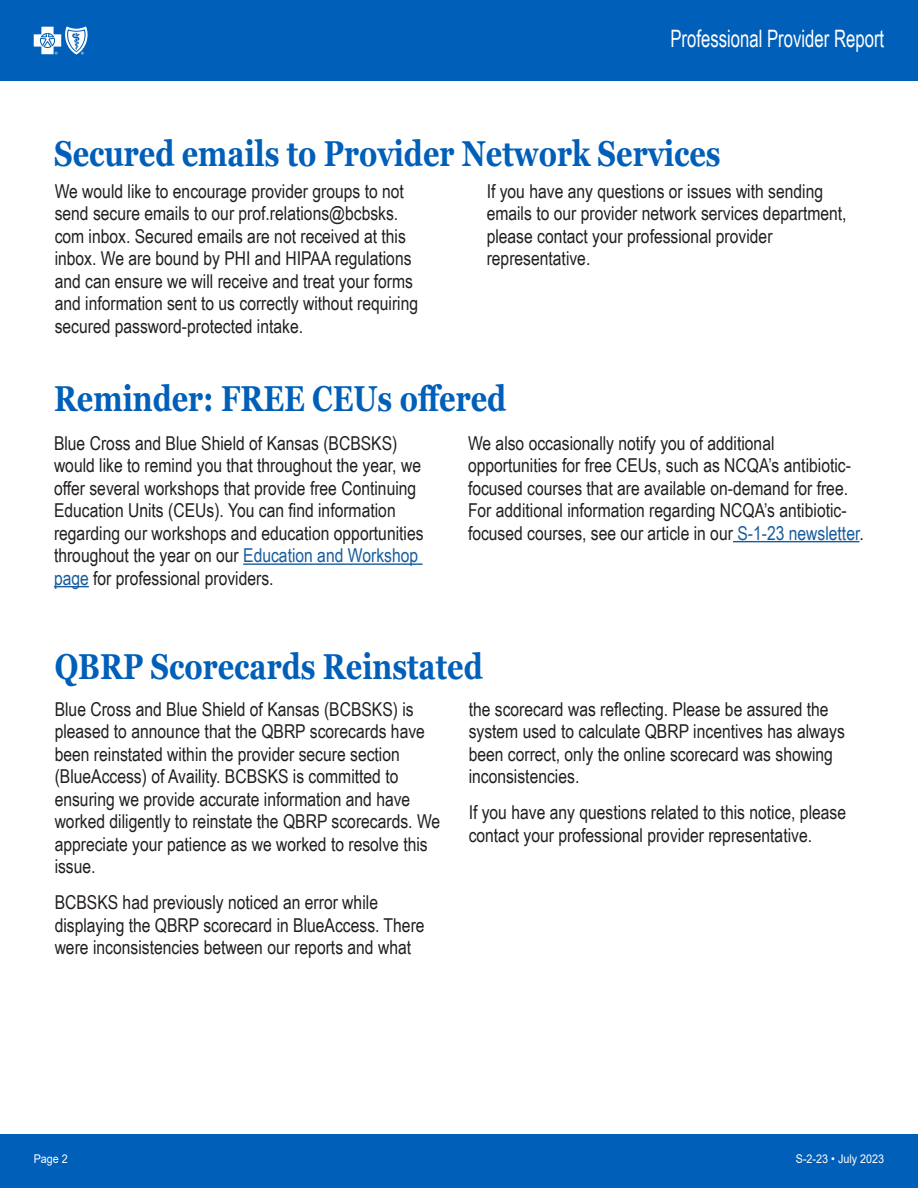
<style>
.page{position:relative;width:918px;height:1188px;background:#fff}
.page>*{position:absolute;margin:0;border:0;box-sizing:border-box;transform-origin:0 0}
.Secondary_headline{font:700 36px "Georgia";color:#005fb9;scale:.8 1}
.Subhead_-_blue{font:24px "Arial Narrow";color:#fff;scale:.85 1}
.Body_Copy{font:19.2px/22.5px "Arial Narrow";color:#231f20}
.t1{font:12px "Arial";color:#fff;scale:.9 1}
.s1{color:#175d9e}
</style>
<div class="page">
<div style="left:0;top:0;width:918px;height:81px;background:#005fb9"></div>
<div style="left:0;top:1134px;width:918px;height:54px;background:#005fb9"></div>
<svg style="left:34px;top:26px;width:54px;height:29px"></svg>
<hr style="left:243px;top:563px;width:180px;height:2px;background:#175d9e">
<hr style="left:54px;top:586px;width:35px;height:1px;background:#175d9e">
<hr style="left:733px;top:541px;width:126px;height:1px;background:#175d9e">
<p class="Subhead_-_blue" style="left:670px;top:21px;width:253px">Professional Provider Report</p>
<p class="Secondary_headline" style="left:54px;top:130px;width:835px">Secured emails to Provider Network Services</p>
<p class="Body_Copy" style="left:55px;top:179px;width:365px">We would like to encourage provider groups to not send secure emails to our prof.relations@bcbsks. com inbox. Secured emails are not received at this inbox. We are bound by PHI and HIPAA regulations and can ensure we will receive and treat your forms and information sent to us correctly without requiring secured password-protected intake.</p>
<p class="Body_Copy" style="left:487px;top:179px;width:361px">If you have any questions or issues with sending emails to our provider network services department, please contact your professional provider representative.</p>
<p class="Secondary_headline" style="left:54px;top:376px;width:567px">Reminder: FREE CEUs offered</p>
<p class="Body_Copy" style="left:54px;top:431px;width:371px">Blue Cross and Blue Shield of Kansas (BCBSKS) would like to remind you that throughout the year, we offer several workshops that provide free Continuing Education Units (CEUs). You can find information regarding our workshops and education opportunities throughout the year on our <span class="s1">Education and Workshop page</span> for professional providers.</p>
<p class="Body_Copy" style="left:468px;top:431px;width:397px">We also occasionally notify you of additional opportunities for free CEUs, such as NCQA’s antibiotic&shy;focused courses that are available on-demand for free.<br>For additional information regarding NCQA’s antibiotic&shy;focused courses, see our article in our <span class="s1">S-1-23 newsletter</span>.</p>
<p class="Secondary_headline" style="left:55px;top:643px;width:537px">QBRP Scorecards Reinstated</p>
<p class="Body_Copy" style="left:55px;top:697px;width:387px">Blue Cross and Blue Shield of Kansas (BCBSKS) is pleased to announce that the QBRP scorecards have been reinstated within the provider secure section (BlueAccess) of Availity. BCBSKS is committed to ensuring we provide accurate information and have worked diligently to reinstate the QBRP scorecards. We appreciate your patience as we worked to resolve this issue.</p>
<p class="Body_Copy" style="left:55px;top:890px;width:371px">BCBSKS had previously noticed an error while displaying the QBRP scorecard in BlueAccess. There were inconsistencies between our reports and what</p>
<p class="Body_Copy" style="left:469px;top:697px;width:378px">the scorecard was reflecting. Please be assured the system used to calculate QBRP incentives has always been correct, only the online scorecard was showing inconsistencies.</p>
<p class="Body_Copy" style="left:469px;top:800px;width:379px">If you have any questions related to this notice, please contact your professional provider representative.</p>
<p class="t1" style="left:34px;top:1151px;width:40px">Page 2</p>
<p class="t1" style="left:796px;top:1151px;width:100px">S-2-23 • July 2023</p>
</div>
